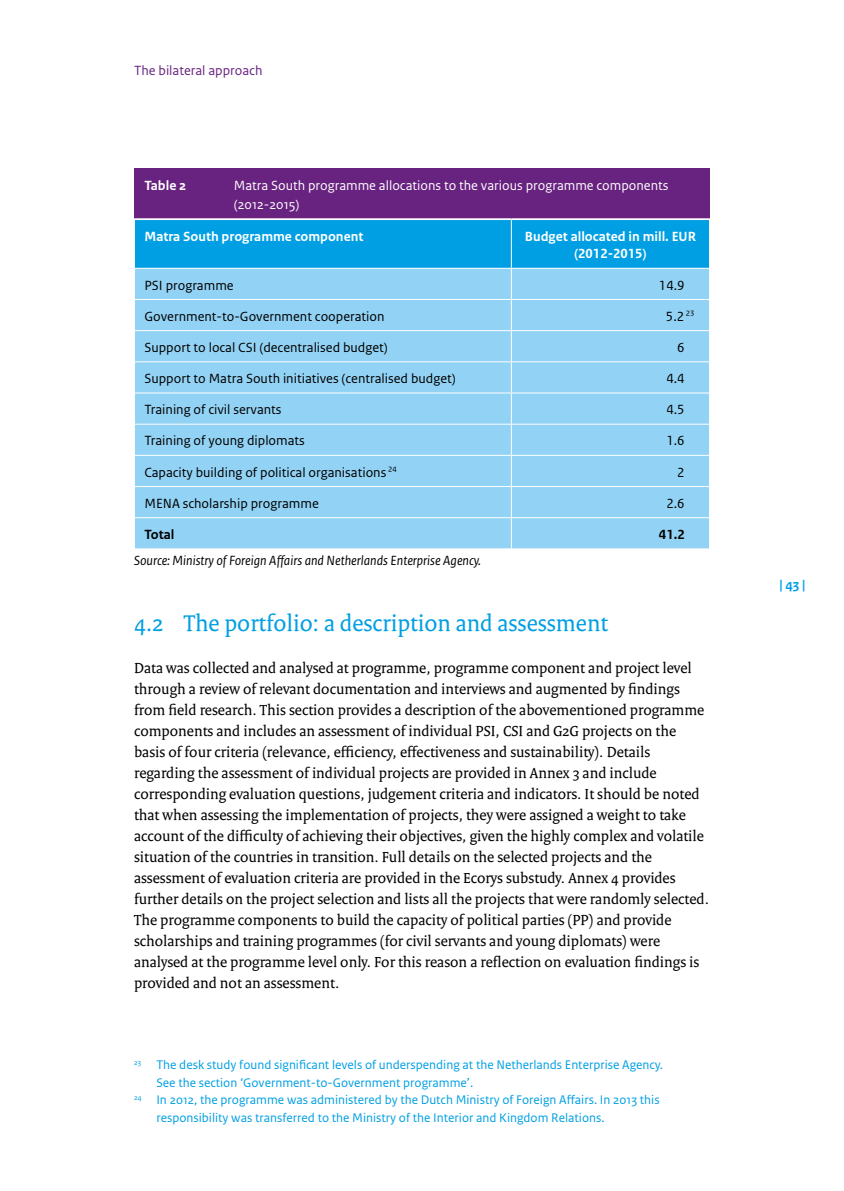
<style>
.page{position:relative;width:844px;height:1191px;background:#fff}
.page>*{position:absolute;margin:0;border:0;box-sizing:border-box;transform-origin:0 0}
._04_RO_Paragraafkop{font:24.5px "Rijksoverheid Serif";color:#009fe3}
._10_RO_Broodtekst{font:15.75px/21px "Rijksoverheid Serif";color:#000}
._32_RO_Tabel_Broodte{font:14px "Rijksoverheid Sans Text";color:#000}
.Tabel_titel{font:14px/19.2px "Rijksoverheid Sans Text";color:#fff}
._13_RO_Fotobijschrif{font:italic 14px "Rijksoverheid Sans Text";color:#000}
._31_RO_Tabel_Tussenk{font:700 14px/17.5px "Rijksoverheid Sans Text";color:#fff;text-align:center}
.t1{font:14px "Rijksoverheid Sans Text";color:#682280}
._32_RO_Tabel_Broodte-2{font:700 14px "Rijksoverheid Sans Text";color:#000}
.Tabel_titel-2{font:700 14px "Rijksoverheid Sans Text";color:#fff}
._10_BZ_DFK_Binnenwer{font:700 14px "Rijksoverheid Sans Text";color:#009fe3}
._14_RO_Voetnoot{font:13.12px/17.5px "Rijksoverheid Sans Text";color:#009fe3}
</style>
<div class="page">
<div style="left:134px;top:169px;width:575px;height:50px;background:#682280"></div>
<div style="left:135px;top:220px;width:573px;height:48px;background:#009fe3"></div>
<div style="left:135px;top:269px;width:573px;height:279px;background:#92d2f4"></div>
<hr style="left:511px;top:220px;width:1px;height:48px;background:#fff">
<hr style="left:511px;top:299px;width:198px;height:1px;background:#fff">
<hr style="left:511px;top:300px;width:1px;height:30px;background:#fff">
<hr style="left:134px;top:330px;width:377px;height:1px;background:#fff">
<hr style="left:511px;top:330px;width:198px;height:1px;background:#fff">
<hr style="left:511px;top:331px;width:1px;height:30px;background:#fff">
<hr style="left:134px;top:361px;width:377px;height:1px;background:#fff">
<hr style="left:511px;top:361px;width:198px;height:1px;background:#fff">
<hr style="left:511px;top:362px;width:1px;height:30px;background:#fff">
<hr style="left:134px;top:392px;width:377px;height:1px;background:#fff">
<hr style="left:511px;top:392px;width:198px;height:1px;background:#fff">
<hr style="left:511px;top:393px;width:1px;height:31px;background:#fff">
<hr style="left:134px;top:424px;width:377px;height:1px;background:#fff">
<hr style="left:511px;top:424px;width:198px;height:1px;background:#fff">
<hr style="left:511px;top:424px;width:1px;height:31px;background:#fff">
<hr style="left:134px;top:455px;width:377px;height:1px;background:#fff">
<hr style="left:511px;top:455px;width:198px;height:1px;background:#fff">
<hr style="left:511px;top:456px;width:1px;height:30px;background:#fff">
<hr style="left:134px;top:486px;width:377px;height:1px;background:#fff">
<hr style="left:511px;top:486px;width:198px;height:1px;background:#fff">
<hr style="left:511px;top:487px;width:1px;height:30px;background:#fff">
<hr style="left:134px;top:517px;width:377px;height:1px;background:#fff">
<hr style="left:511px;top:517px;width:198px;height:1px;background:#fff">
<hr style="left:511px;top:518px;width:1px;height:30px;background:#fff">
<hr style="left:511px;top:269px;width:1px;height:30px;background:#fff">
<hr style="left:134px;top:299px;width:377px;height:1px;background:#fff">
<hr style="left:134px;top:218px;width:377px;height:2px;background:#fff">
<hr style="left:511px;top:218px;width:198px;height:2px;background:#fff">
<p class="t1" style="left:134px;top:62px;width:130px">The bilateral approach</p>
<p class="Tabel_titel-2" style="left:144px;top:177px;width:43px">Table 2</p>
<p class="Tabel_titel" style="left:234px;top:176px;width:436px">Matra South programme allocations to the various programme components (2012-2015)</p>
<p class="_31_RO_Tabel_Tussenk" style="left:144px;top:228px;width:220px">Matra South programme component</p>
<p class="_31_RO_Tabel_Tussenk" style="left:525px;top:228px;width:172px">Budget allocated in mill. EUR (2012-2015)</p>
<p class="_32_RO_Tabel_Broodte" style="left:144px;top:277px;width:91px">PSI programme</p>
<p class="_32_RO_Tabel_Broodte" style="left:658px;top:277px;width:27px">14.9</p>
<p class="_32_RO_Tabel_Broodte" style="left:144px;top:308px;width:241px">Government-to-Government cooperation</p>
<p class="_32_RO_Tabel_Broodte" style="left:665px;top:308px;width:30px">5.2 <sup>23</sup></p>
<p class="_32_RO_Tabel_Broodte" style="left:144px;top:339px;width:245px">Support to local CSI (decentralised budget)</p>
<p class="_32_RO_Tabel_Broodte" style="left:677px;top:339px;width:9px">6</p>
<p class="_32_RO_Tabel_Broodte" style="left:144px;top:370px;width:313px">Support to Matra South initiatives (centralised budget)</p>
<p class="_32_RO_Tabel_Broodte" style="left:666px;top:370px;width:20px">4.4</p>
<p class="_32_RO_Tabel_Broodte" style="left:144px;top:402px;width:139px">Training of civil servants</p>
<p class="_32_RO_Tabel_Broodte" style="left:666px;top:402px;width:20px">4.5</p>
<p class="_32_RO_Tabel_Broodte" style="left:144px;top:433px;width:162px">Training of young diplomats</p>
<p class="_32_RO_Tabel_Broodte" style="left:666px;top:433px;width:20px">1.6</p>
<p class="_32_RO_Tabel_Broodte" style="left:144px;top:464px;width:254px">Capacity building of political organisations <sup>24</sup></p>
<p class="_32_RO_Tabel_Broodte" style="left:677px;top:464px;width:9px">2</p>
<p class="_32_RO_Tabel_Broodte" style="left:144px;top:495px;width:176px">MENA scholarship programme</p>
<p class="_32_RO_Tabel_Broodte" style="left:666px;top:495px;width:20px">2.6</p>
<p class="_32_RO_Tabel_Broodte-2" style="left:144px;top:526px;width:32px">Total</p>
<p class="_32_RO_Tabel_Broodte-2" style="left:658px;top:526px;width:27px">41.2</p>
<p class="_13_RO_Fotobijschrif" style="left:134px;top:552px;width:368px">Source: Ministry of Foreign Affairs and Netherlands Enterprise Agency. <sup>23</sup> <sup>24</sup></p>
<p class="_04_RO_Paragraafkop" style="left:134px;top:608px;width:475px">4.2 The portfolio: a description and assessment</p>
<p class="_10_RO_Broodtekst" style="left:134px;top:657px;width:576px">Data was collected and analysed at programme, programme component and project level through a review of relevant documentation and interviews and augmented by findings from field research. This section provides a description of the abovementioned programme components and includes an assessment of individual PSI, CSI and G2G projects on the basis of four criteria (relevance, efficiency, effectiveness and sustainability). Details regarding the assessment of individual projects are provided in Annex 3 and include corresponding evaluation questions, judgement criteria and indicators. It should be noted that when assessing the implementation of projects, they were assigned a weight to take account of the difficulty of achieving their objectives, given the highly complex and volatile situation of the countries in transition. Full details on the selected projects and the assessment of evaluation criteria are provided in the Ecorys substudy. Annex 4 provides further details on the project selection and lists all the projects that were randomly selected.<br>The programme components to build the capacity of political parties (PP) and provide scholarships and training programmes (for civil servants and young diplomats) were analysed at the programme level only. For this reason a reflection on evaluation findings is provided and not an assessment.</p>
<p class="_14_RO_Voetnoot" style="left:156px;top:1056px;width:508px;text-indent:-22px"><sup>23</sup> The desk study found significant levels of underspending at the Netherlands Enterprise Agency.<br>See the section ‘Government-to-Government programme’.</p>
<p class="_14_RO_Voetnoot" style="left:156px;top:1091px;width:504px;text-indent:-22px"><sup>24</sup> In 2012, the programme was administered by the Dutch Ministry of Foreign Affairs. In 2013 this responsibility was transferred to the Ministry of the Interior and Kingdom Relations.</p>
<p class="_10_BZ_DFK_Binnenwer" style="left:779px;top:576px;width:28px">| 43 |</p>
</div>
